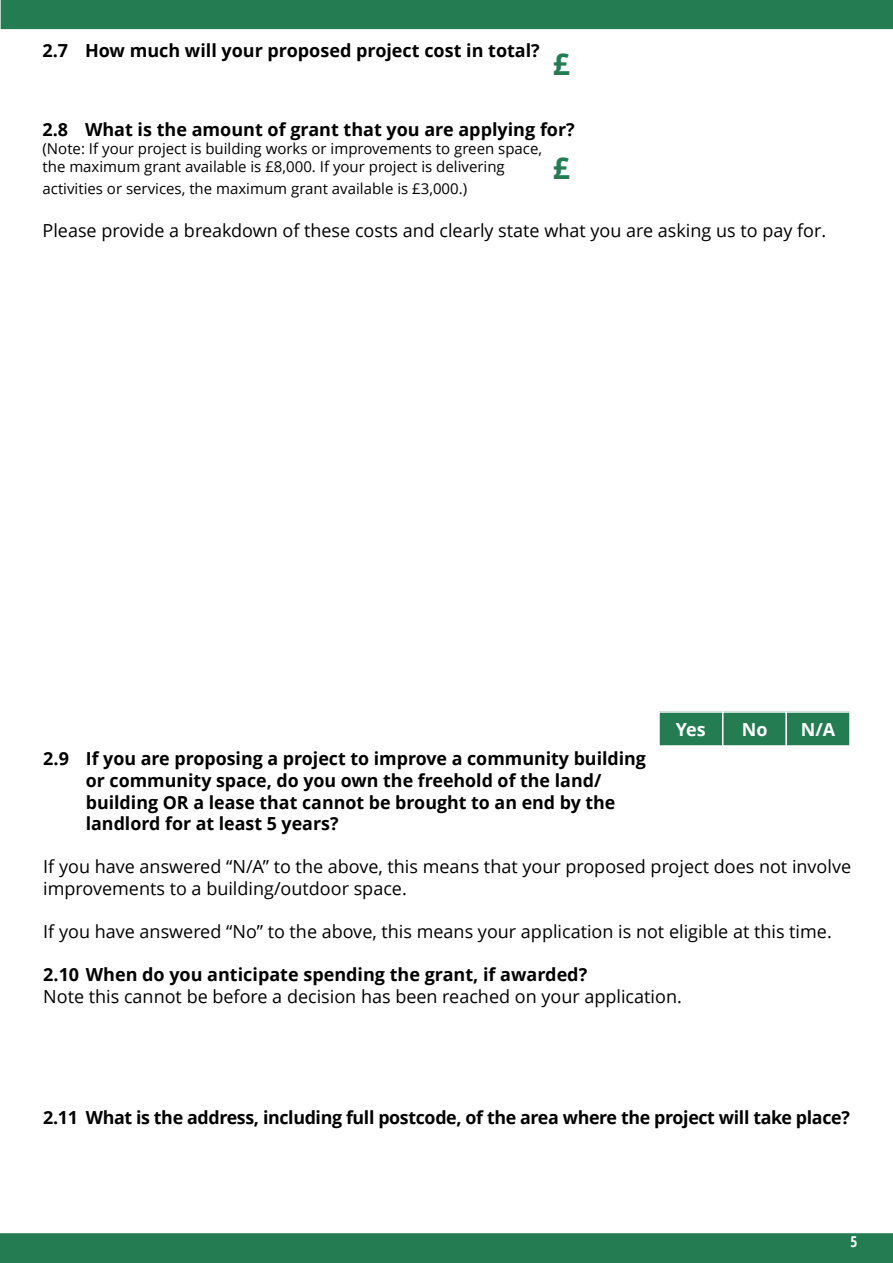
<style>
.page{position:relative;width:893px;height:1263px;background:#fff}
.page>*{position:absolute;margin:0;border:0;box-sizing:border-box;transform-origin:0 0}
.t1{font:700 30px "Open Sans";color:#237c52}
.t2{font:18px/21.6px "Open Sans";color:#000}
.t3{font:700 18px/21.6px "Open Sans";color:#000}
.t4{font:700 18px "Open Sans";letter-spacing:-.02em;color:#000}
.t5{font:700 18px "Open Sans";color:#fff}
.t6{font:15px/18px "Open Sans";color:#000}
.t7{font:700 condensed 15px "Open Sans";color:#fff}
</style>
<div class="page">
<div style="left:0;top:1233px;width:893px;height:30px;background:#237c52"></div>
<div style="left:0;top:0;width:893px;height:29px;background:#237c52"></div>
<div style="left:659px;top:712px;width:64px;height:34px;background:#237c52"></div>
<div style="left:658px;top:711px;width:65px;height:36px;border:2px solid #fff"></div>
<div style="left:723px;top:712px;width:63px;height:34px;background:#237c52"></div>
<div style="left:722px;top:711px;width:65px;height:36px;border:2px solid #fff"></div>
<div style="left:786px;top:712px;width:64px;height:34px;background:#237c52"></div>
<div style="left:785px;top:711px;width:66px;height:36px;border:2px solid #fff"></div>
<p class="t3" style="left:43px;top:39px;width:499px">2.7 How much will your proposed project cost in total?</p>
<p class="t1" style="left:553px;top:43px;width:19px">£</p>
<p class="t3" style="left:43px;top:118px;width:534px">2.8 What is the amount of grant that you are applying for?</p>
<p class="t6" style="left:43px;top:139px;width:501px">(Note: If your project is building works or improvements to green space, the maximum grant available is £8,000. If your project is delivering</p>
<p class="t6" style="left:43px;top:179px;width:426px">activities or services, the maximum grant available is £3,000.)</p>
<p class="t2" style="left:43px;top:219px;width:785px">Please provide a breakdown of these costs and clearly state what you are asking us to pay for.</p>
<p class="t1" style="left:553px;top:147px;width:19px">£</p>
<p class="t5" style="left:676px;top:717px;width:31px">Yes</p>
<p class="t5" style="left:742px;top:717px;width:27px">No</p>
<p class="t5" style="left:801px;top:717px;width:36px">N/A</p>
<p class="t3" style="left:86px;top:748px;width:562px;text-indent:-43px">2.9 If you are proposing a project to improve a community building or community space, do you own the freehold of the land/ building OR a lease that cannot be brought to an end by the landlord for at least 5 years?</p>
<p class="t2" style="left:43px;top:856px;width:809px">If you have answered “N/A” to the above, this means that your proposed project does not involve improvements to a building/outdoor space.</p>
<p class="t2" style="left:43px;top:920px;width:790px">If you have answered “No” to the above, this means your application is not eligible at this time.</p>
<p class="t3" style="left:43px;top:964px;width:545px">2.10 When do you anticipate spending the grant, if awarded?</p>
<p class="t2" style="left:43px;top:985px;width:640px">Note this cannot be before a decision has been reached on your application.</p>
<p class="t4" style="left:43px;top:1104px;width:808px">2.11 What is the address, including full postcode, of the area where the project will take place?</p>
<p class="t7" style="left:850px;top:1231px;width:8px">5</p>
</div>
